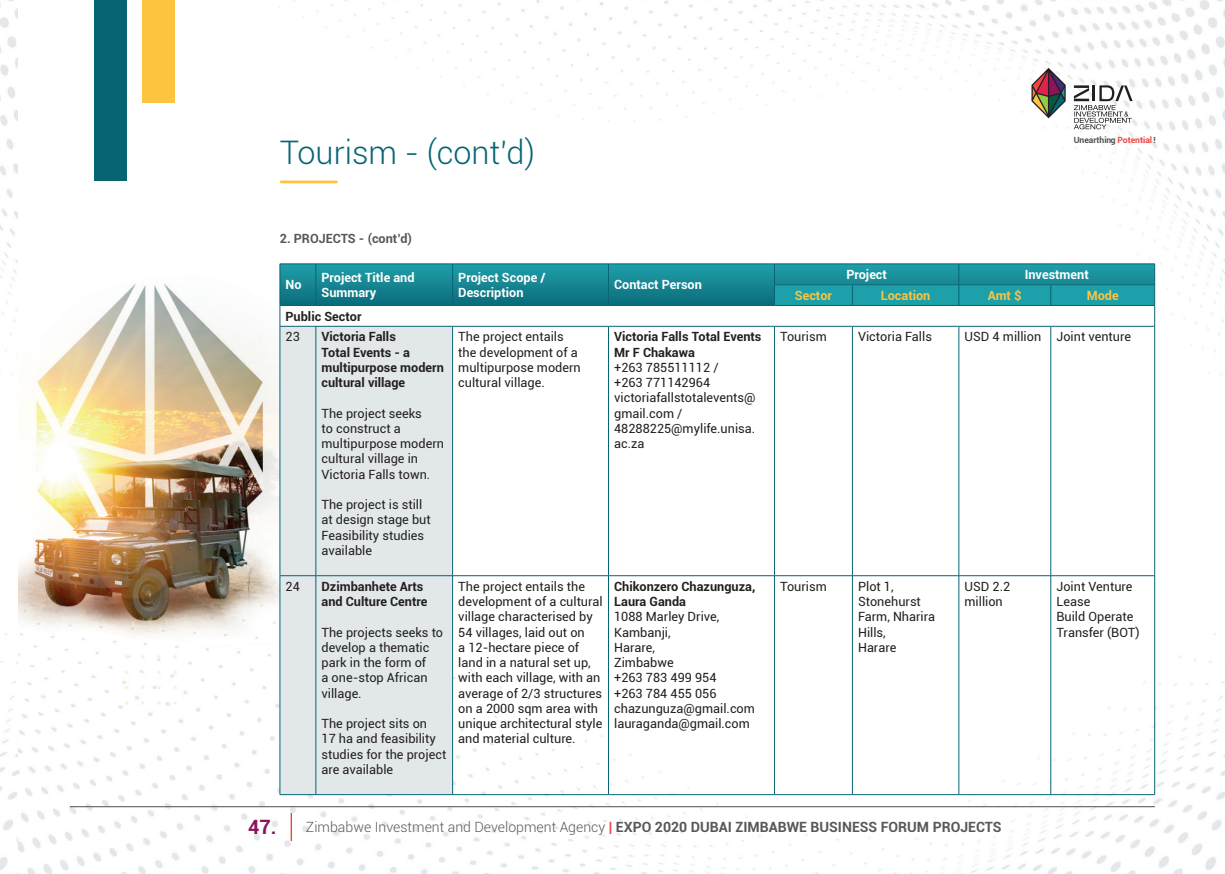
<style>
.page{position:relative;width:1225px;height:874px;background:#fff}
.page>*{position:absolute;margin:0;border:0;box-sizing:border-box;transform-origin:0 0}
.t1{font:300 32.4px "Roboto";color:#076473}
.t2{font:700 14px "Roboto";color:#57585a}
.t3{font:12.6px/15.2px "Roboto";color:#231f20}
.t4{font:700 12.6px/15.2px "Roboto";color:#231f20}
.t5{font:700 12.6px/15.2px "Roboto";color:#fff}
.t6{font:700 12.6px "Roboto";color:#fcc440}
.t7{font:700 12.6px "Roboto";color:#57585a}
.t8{font:700 8.6px "Roboto";color:#4f5252}
.s1{color:#ec4643}
.s2{font-size:19.8px;color:#8c135c}
.s3{font-weight:300}
</style>
<div class="page">
<img style="left:0;top:0;width:1225px;height:873px">
<svg style="left:1031px;top:68px;width:34px;height:50px"></svg>
<svg style="left:1073px;top:85px;width:59px;height:44px"></svg>
<hr style="left:70px;top:805px;width:1084px;height:1px;background:#57585a">
<div style="left:94px;top:0;width:33px;height:180px;background:#076473"></div>
<div style="left:142px;top:0;width:33px;height:102px;background:#fcc440"></div>
<svg style="left:291px;top:812px;width:1px;height:28px"></svg>
<hr style="left:281px;top:180px;width:55px;height:3px;background:#fcc440">
<svg style="left:280px;top:327px;width:172px;height:466px;background:#d7e0e4"></svg>
<hr style="left:280px;top:263px;width:36px;height:1px;background:#076473">
<hr style="left:316px;top:263px;width:136px;height:1px;background:#076473">
<hr style="left:452px;top:263px;width:156px;height:1px;background:#076473">
<hr style="left:608px;top:263px;width:166px;height:1px;background:#076473">
<hr style="left:774px;top:263px;width:78px;height:1px;background:#076473">
<hr style="left:852px;top:263px;width:107px;height:1px;background:#076473">
<hr style="left:959px;top:263px;width:91px;height:1px;background:#076473">
<hr style="left:1050px;top:263px;width:104px;height:1px;background:#076473">
<svg style="left:279px;top:264px;width:876px;height:62px"></svg>
<hr style="left:280px;top:326px;width:36px;height:1px;background:#076473">
<hr style="left:279px;top:326px;width:1px;height:249px;background:#076473">
<hr style="left:316px;top:326px;width:136px;height:1px;background:#076473">
<hr style="left:315px;top:326px;width:1px;height:249px;background:#076473">
<hr style="left:452px;top:326px;width:156px;height:1px;background:#076473">
<hr style="left:452px;top:326px;width:1px;height:249px;background:#076473">
<hr style="left:608px;top:326px;width:166px;height:1px;background:#076473">
<hr style="left:608px;top:326px;width:1px;height:249px;background:#076473">
<hr style="left:774px;top:326px;width:78px;height:1px;background:#076473">
<hr style="left:774px;top:326px;width:1px;height:249px;background:#076473">
<hr style="left:852px;top:326px;width:107px;height:1px;background:#076473">
<hr style="left:852px;top:326px;width:1px;height:249px;background:#076473">
<hr style="left:959px;top:326px;width:91px;height:1px;background:#076473">
<hr style="left:958px;top:326px;width:1px;height:249px;background:#076473">
<hr style="left:1050px;top:326px;width:104px;height:1px;background:#076473">
<hr style="left:1050px;top:326px;width:1px;height:249px;background:#076473">
<hr style="left:1154px;top:326px;width:1px;height:249px;background:#076473">
<hr style="left:280px;top:575px;width:36px;height:1px;background:#076473">
<hr style="left:279px;top:575px;width:1px;height:219px;background:#076473">
<hr style="left:316px;top:575px;width:136px;height:1px;background:#076473">
<hr style="left:315px;top:575px;width:1px;height:219px;background:#076473">
<hr style="left:452px;top:575px;width:156px;height:1px;background:#076473">
<hr style="left:452px;top:575px;width:1px;height:219px;background:#076473">
<hr style="left:608px;top:575px;width:166px;height:1px;background:#076473">
<hr style="left:608px;top:575px;width:1px;height:219px;background:#076473">
<hr style="left:774px;top:575px;width:78px;height:1px;background:#076473">
<hr style="left:774px;top:575px;width:1px;height:219px;background:#076473">
<hr style="left:852px;top:575px;width:107px;height:1px;background:#076473">
<hr style="left:852px;top:575px;width:1px;height:219px;background:#076473">
<hr style="left:959px;top:575px;width:91px;height:1px;background:#076473">
<hr style="left:958px;top:575px;width:1px;height:219px;background:#076473">
<hr style="left:1050px;top:575px;width:104px;height:1px;background:#076473">
<hr style="left:1050px;top:575px;width:1px;height:219px;background:#076473">
<hr style="left:1154px;top:575px;width:1px;height:219px;background:#076473">
<hr style="left:280px;top:793px;width:36px;height:1px;background:#076473">
<hr style="left:316px;top:793px;width:136px;height:1px;background:#076473">
<hr style="left:452px;top:793px;width:156px;height:1px;background:#076473">
<hr style="left:608px;top:793px;width:166px;height:1px;background:#076473">
<hr style="left:774px;top:793px;width:78px;height:1px;background:#076473">
<hr style="left:852px;top:793px;width:107px;height:1px;background:#076473">
<hr style="left:959px;top:793px;width:91px;height:1px;background:#076473">
<hr style="left:1050px;top:793px;width:104px;height:1px;background:#076473">
<h1 class="t1" style="left:280px;top:130px;width:257px">Tourism - (cont’d)</h1>
<p class="t8" style="left:1073px;top:133px;width:84px">Unearthing <span class="s1">Potential</span> !</p>
<p class="t7" style="left:280px;top:229px;width:134px">2. PROJECTS - (cont’d)</p>
<p class="t5" style="left:285px;top:277px;width:18px">No</p>
<p class="t5" style="left:321px;top:269px;width:95px">Project Title and<br>Summary</p>
<p class="t5" style="left:458px;top:269px;width:89px">Project Scope /<br>Description</p>
<p class="t5" style="left:614px;top:277px;width:89px">Contact Person</p>
<p class="t4" style="left:285px;top:308px;width:77px">Public Sector</p>
<p class="t3" style="left:285px;top:329px;width:16px">23</p>
<p class="t4" style="left:321px;top:329px;width:124px">Victoria Falls<br>Total Events - a multipurpose modern cultural village</p>
<p class="t3" style="left:321px;top:405px;width:124px">The project seeks<br>to construct a multipurpose modern cultural village in<br>Victoria Falls town.</p>
<p class="t3" style="left:321px;top:496px;width:111px">The project is still at design stage but<br>Feasibility studies available</p>
<p class="t3" style="left:285px;top:578px;width:16px">24</p>
<p class="t4" style="left:321px;top:578px;width:107px">Dzimbanhete Arts and Culture Centre</p>
<p class="t3" style="left:321px;top:623px;width:123px">The projects seeks to develop a thematic park in the form of<br>a one-stop African village.</p>
<p class="t3" style="left:321px;top:715px;width:126px">The project sits on<br>17 ha and feasibility studies for the project are available</p>
<p class="t3" style="left:458px;top:329px;width:124px">The project entails the development of a multipurpose modern cultural village.</p>
<p class="t4" style="left:614px;top:329px;width:149px">Victoria Falls Total Events<br>Mr F Chakawa</p>
<p class="t3" style="left:614px;top:359px;width:143px">+263 785511112 /<br>+263 771142964 victoriafallstotalevents@ gmail.com /<br>48288225@mylife.unisa. ac.za</p>
<p class="t3" style="left:458px;top:578px;width:146px">The project entails the development of a cultural village characterised by<br>54 villages, laid out on<br>a 12-hectare piece of land in a natural set up, with each village, with an average of 2/3 structures on a 2000 sqm area with unique architectural style and material culture.</p>
<p class="t4" style="left:614px;top:578px;width:143px">Chikonzero Chazunguza,<br>Laura Ganda</p>
<p class="t3" style="left:614px;top:608px;width:142px">1088 Marley Drive,<br>Kambanji,<br>Harare,<br>Zimbabwe<br>+263 783 499 954<br>+263 784 455 056 chazunguza@gmail.com lauraganda@gmail.com</p>
<p class="t5" style="left:846px;top:266px;width:42px">Project</p>
<p class="t5" style="left:1024px;top:266px;width:66px">Investment</p>
<p class="t6" style="left:795px;top:286px;width:39px">Sector</p>
<p class="t6" style="left:880px;top:286px;width:51px">Location</p>
<p class="t6" style="left:988px;top:286px;width:35px">Amt $</p>
<p class="t6" style="left:1086px;top:286px;width:33px">Mode</p>
<p class="t3" style="left:780px;top:329px;width:48px">Tourism</p>
<p class="t3" style="left:858px;top:329px;width:75px">Victoria Falls</p>
<p class="t3" style="left:964px;top:329px;width:168px">USD 4 million Joint venture</p>
<p class="t3" style="left:780px;top:578px;width:48px">Tourism</p>
<p class="t3" style="left:858px;top:578px;width:79px">Plot 1,<br>Stonehurst<br>Farm, Nharira<br>Hills,<br>Harare</p>
<p class="t3" style="left:964px;top:578px;width:47px">USD 2.2 million</p>
<p class="t3" style="left:1056px;top:578px;width:85px">Joint Venture<br>Lease<br>Build Operate<br>Transfer (BOT)</p>
<p class="t2" style="left:248px;top:817px;width:755px"><span class="s2">47.</span> <span class="s3">Zimbabwe Investment and Development Agency</span> <span class="s1">|</span> EXPO 2020 DUBAI ZIMBABWE BUSINESS FORUM PROJECTS</p>
</div>
